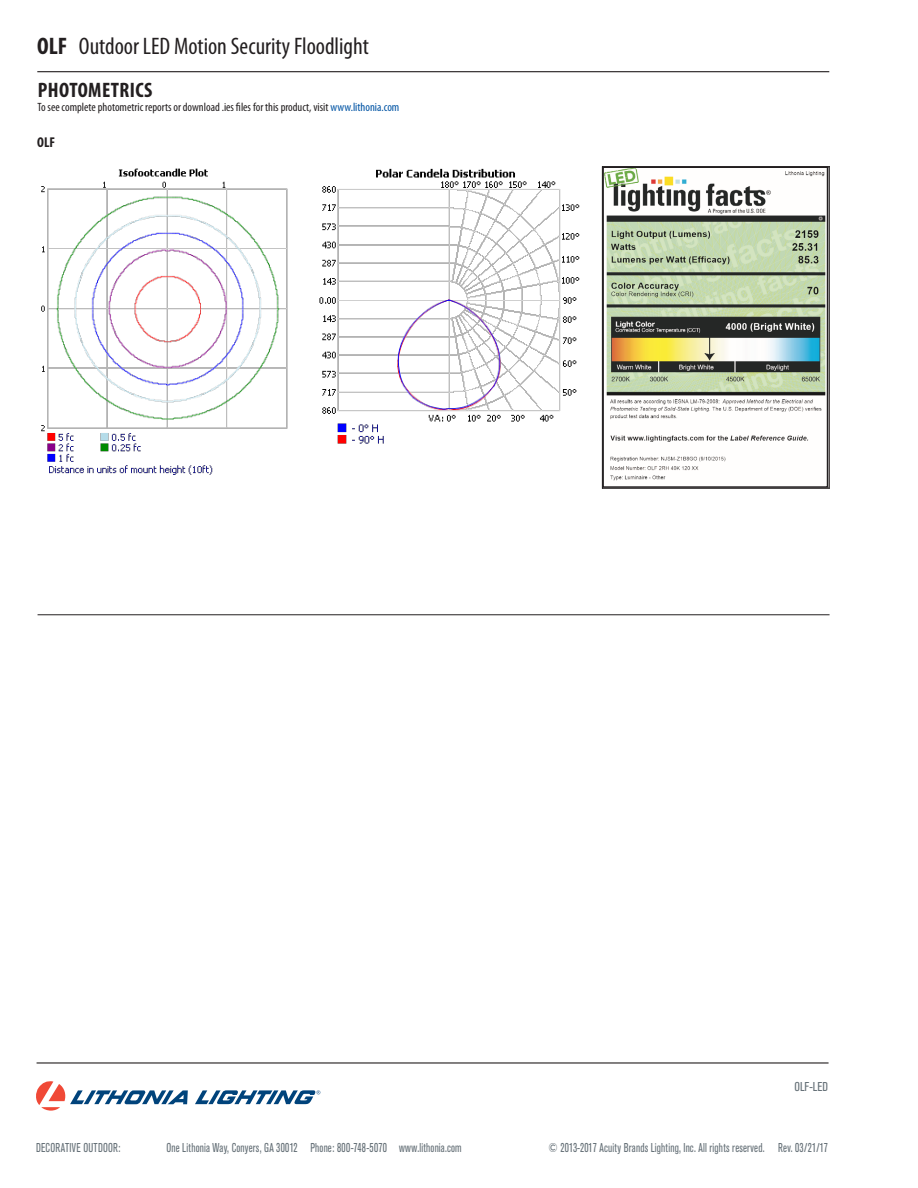
<style>
.page{position:relative;width:918px;height:1188px;background:#fff}
.page>*{position:absolute;margin:0;border:0;box-sizing:border-box;transform-origin:0 0}
.t1{font:condensed 24px "Myriad Pro";color:#231f20}
.t2{font:700 condensed 21px "Myriad Pro";letter-spacing:.02em;color:#231f20}
.t3{font:700 condensed 14.25px "Myriad Pro";color:#231f20}
.t4{font:condensed 12.75px "Akzidenz Grotesk BE";letter-spacing:.015em;color:#667178;scale:.87 1}
.t5{font:condensed 12.75px "Akzidenz Grotesk BE";letter-spacing:.015em;color:#667178}
.t6{font:condensed 12px "Myriad Pro";color:#231f20}
.s1{font-weight:700}
.s2{color:#0054a4}
</style>
<div class="page">
<hr style="left:37px;top:1062px;width:792px;height:2px;background:#231f20">
<hr style="left:37px;top:71px;width:792px;height:1px;background:#231f20">
<hr style="left:38px;top:614px;width:792px;height:1px;background:#231f20">
<img style="left:319px;top:168px;width:261px;height:276px">
<img style="left:605px;top:169px;width:220px;height:312px">
<div style="left:602px;top:166px;width:226px;height:322px;border:2px solid #231f20"></div>
<img style="left:41px;top:168px;width:247px;height:307px">
<svg style="left:36px;top:1081px;width:152px;height:30px"></svg>
<svg style="left:195px;top:1090px;width:125px;height:14px"></svg>
<h1 class="t1" style="left:37px;top:33px;width:333px"><span class="s1">OLF</span> Outdoor LED Motion Security Floodlight</h1>
<h2 class="t2" style="left:38px;top:78px;width:116px">PHOTOMETRICS</h2>
<p class="t6" style="left:38px;top:101px;width:363px">To see complete photometric reports or download .ies files for this product, visit <span class="s2">www.lithonia.com</span></p>
<p class="t3" style="left:37px;top:134px;width:19px">OLF</p>
<p class="t5" style="left:795px;top:1079px;width:35px">OLF-LED</p>
<p class="t4" style="left:36px;top:1141px;width:99px">DECORATIVE OUTDOOR:</p>
<p class="t4" style="left:167px;top:1141px;width:341px">One Lithonia Way, Conyers, GA 30012 Phone: 800-748-5070 www.lithonia.com</p>
<p class="t4" style="left:549px;top:1141px;width:323px">© 2013-2017 Acuity Brands Lighting, Inc. All rights reserved. Rev. 03/21/17</p>
</div>
